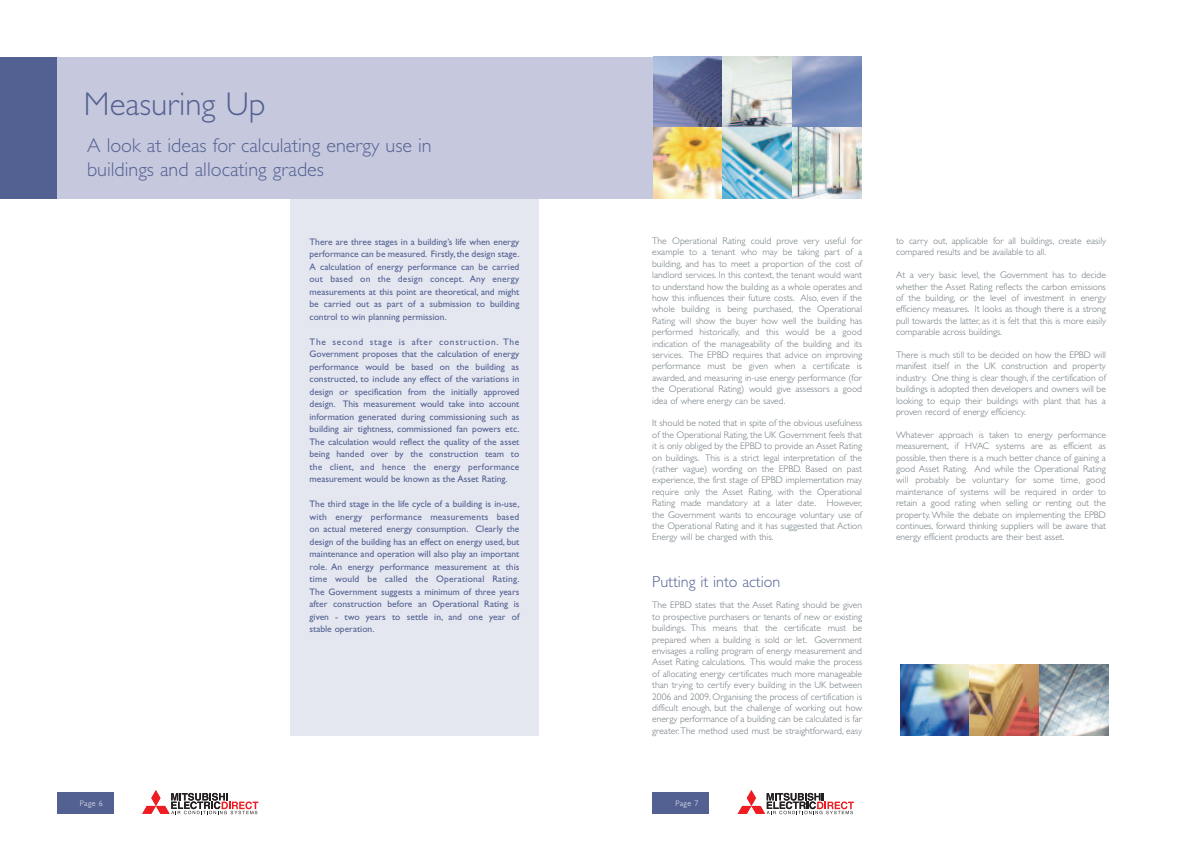
<style>
.page{position:relative;width:1191px;height:842px;background:#fff}
.page>*{position:absolute;margin:0;border:0;box-sizing:border-box;transform-origin:0 0}
.t1{font:300 33px "Gill Sans";color:#536192}
.t2{font:300 20px/24px "Gill Sans";color:#536192}
.t3{font:300 16px "Gill Sans";color:#536192}
.t4{font:300 9.5px/11.4px "Gill Sans";color:#6a747b;text-align:justify}
.t5{font:9.5px/12.5px "Gill Sans";color:#536192;text-align:justify}
.t6{font:300 8px "Gill Sans";letter-spacing:.05em;color:#fff}
</style>
<div class="page">
<div style="left:290px;top:190px;width:248px;height:545px;background:#e5e7f0"></div>
<div style="left:0;top:57px;width:662px;height:141px;background:#c6c9dd"></div>
<div style="left:0;top:57px;width:57px;height:141px;background:#536192"></div>
<svg style="left:737px;top:790px;width:117px;height:24px"></svg>
<div style="left:652px;top:793px;width:57px;height:21px;background:#536192"></div>
<svg style="left:142px;top:790px;width:116px;height:24px"></svg>
<div style="left:57px;top:793px;width:56px;height:21px;background:#536192"></div>
<img style="left:653px;top:57px;width:69px;height:71px">
<img style="left:653px;top:128px;width:69px;height:70px">
<img style="left:722px;top:57px;width:70px;height:71px">
<img style="left:722px;top:128px;width:70px;height:70px">
<svg style="left:792px;top:57px;width:69px;height:71px;background:#798ebc"></svg>
<img style="left:792px;top:128px;width:69px;height:70px">
<img style="left:900px;top:664px;width:69px;height:71px">
<img style="left:969px;top:664px;width:70px;height:71px">
<svg style="left:1039px;top:664px;width:69px;height:71px;background:#a7b4ba"></svg>
<h1 class="t1" style="left:84px;top:91px;width:183px">Measuring Up</h1>
<h2 class="t2" style="left:87px;top:135px;width:346px">A look at ideas for calculating energy use in buildings and allocating grades</h2>
<p class="t6" style="left:80px;top:800px;width:25px">Page 6</p>
<p class="t5" style="left:309px;top:236px;width:211px">There are three stages in a building’s life when energy performance can be measured. Firstly, the design stage.<br>A calculation of energy performance can be carried out based on the design concept. Any energy measurements at this point are theoretical, and might be carried out as part of a submission to building control to win planning permission.</p>
<p class="t5" style="left:309px;top:336px;width:211px">The second stage is after construction. The Government proposes that the calculation of energy performance would be based on the building as constructed, to include any effect of the variations in design or specification from the initially approved design. This measurement would take into account information generated during commissioning such as building air tightness, commissioned fan powers etc.<br>The calculation would reflect the quality of the asset being handed over by the construction team to the client, and hence the energy performance measurement would be known as the Asset Rating.</p>
<p class="t5" style="left:309px;top:499px;width:211px">The third stage in the life cycle of a building is in-use, with energy performance measurements based on actual metered energy consumption. Clearly the design of the building has an effect on energy used, but maintenance and operation will also play an important role. An energy performance measurement at this time would be called the Operational Rating.<br>The Government suggests a minimum of three years after construction before an Operational Rating is given - two years to settle in, and one year of stable operation.</p>
<p class="t4" style="left:652px;top:236px;width:211px">The Operational Rating could prove very useful for example to a tenant who may be taking part of a building, and has to meet a proportion of the cost of landlord services. In this context, the tenant would want to understand how the building as a whole operates and how this influences their future costs. Also, even if the whole building is being purchased, the Operational Rating will show the buyer how well the building has performed historically, and this would be a good indication of the manageability of the building and its services. The EPBD requires that advice on improving performance must be given when a certificate is awarded, and measuring in-use energy performance (for the Operational Rating) would give assessors a good idea of where energy can be saved.</p>
<p class="t4" style="left:652px;top:418px;width:211px">It should be noted that in spite of the obvious usefulness of the Operational Rating, the UK Government feels that it is only obliged by the EPBD to provide an Asset Rating on buildings. This is a strict legal interpretation of the (rather vague) wording on the EPBD. Based on past experience, the first stage of EPBD implementation may require only the Asset Rating, with the Operational Rating made mandatory at a later date. However, the Government wants to encourage voluntary use of the Operational Rating and it has suggested that Action Energy will be charged with this.</p>
<h3 class="t3" style="left:652px;top:575px;width:130px">Putting it into action</h3>
<p class="t4" style="left:652px;top:600px;width:211px">The EPBD states that the Asset Rating should be given to prospective purchasers or tenants of new or existing buildings. This means that the certificate must be prepared when a building is sold or let. Government envisages a rolling program of energy measurement and Asset Rating calculations. This would make the process of allocating energy certificates much more manageable than trying to certify every building in the UK between 2006 and 2009. Organising the process of certification is difficult enough, but the challenge of working out how energy performance of a building can be calculated is far greater.The method used must be straightforward, easy</p>
<p class="t6" style="left:675px;top:800px;width:25px">Page 7</p>
<p class="t4" style="left:896px;top:236px;width:211px">to carry out, applicable for all buildings, create easily compared results and be available to all.</p>
<p class="t4" style="left:896px;top:270px;width:211px">At a very basic level, the Government has to decide whether the Asset Rating reflects the carbon emissions of the building, or the level of investment in energy efficiency measures. It looks as though there is a strong pull towards the latter, as it is felt that this is more easily comparable across buildings.</p>
<p class="t4" style="left:896px;top:350px;width:211px">There is much still to be decided on how the EPBD will manifest itself in the UK construction and property industry. One thing is clear though, if the certification of buildings is adopted then developers and owners will be looking to equip their buildings with plant that has a proven record of energy efficiency.</p>
<p class="t4" style="left:896px;top:430px;width:211px">Whatever approach is taken to energy performance measurement, if HVAC systems are as efficient as possible, then there is a much better chance of gaining a good Asset Rating. And while the Operational Rating will probably be voluntary for some time, good maintenance of systems will be required in order to retain a good rating when selling or renting out the property. While the debate on implementing the EPBD continues, forward thinking suppliers will be aware that energy efficient products are their best asset.</p>
</div>
